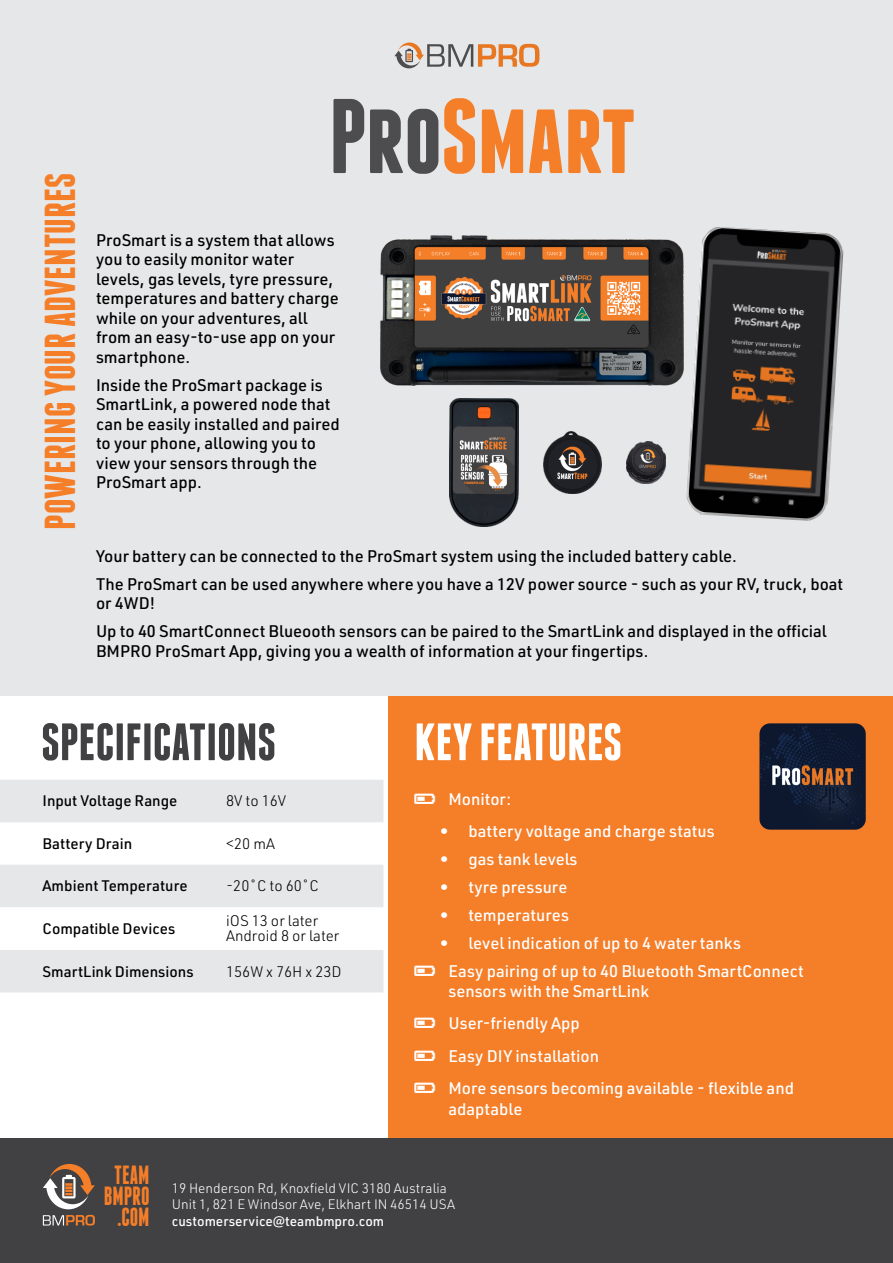
<style>
.page{position:relative;width:893px;height:1263px;background:#fff}
.page>*{position:absolute;margin:0;border:0;box-sizing:border-box;transform-origin:0 0}
.t1{font:700 105.9px "Franchise";letter-spacing:-.01em;color:#f57e29}
.t2{font:700 52.5px "Franchise";color:#414042}
.t3{font:700 52.5px "Franchise";color:#fff}
.t4{font:700 43.05px "Franchise";color:#f57e29}
.t5{font:700 26.25px/21px "Franchise";color:#f57e29;text-align:center;scale:.9 1}
.t6{font:500 16.5px/19.5px "URWDIN";color:#000101}
.t7{font:500 16.5px/32.2px "URWDIN";color:#fff}
.t8{font:500 16.5px/19.5px "URWDIN";color:#000}
.t9{font:500 15px "URWDIN";color:#000}
.t10{font:300 15px/15px "URWDIN";color:#000}
.t11{font:300 13.5px/16.5px "URWDIN";color:#fff}
.t12{font:500 13.5px "URWDIN";color:#fff}
.s1{color:#4d4d4f}
</style>
<div class="page">
<svg style="left:0;top:780px;width:383px;height:212px;fill:#e6e7e8"></svg>
<div style="left:389px;top:695px;width:504px;height:479px;background:#f57e29"></div>
<div style="left:0;top:1138px;width:893px;height:125px;background:#414042"></div>
<div style="left:0;top:0;width:893px;height:695px;background:#e6e7e8"></div>
<svg style="left:394px;top:43px;width:145px;height:25px"></svg>
<svg style="left:43px;top:1215px;width:52px;height:10px"></svg>
<svg style="left:43px;top:1164px;width:52px;height:45px"></svg>
<img style="left:380px;top:235px;width:304px;height:151px">
<img style="left:449px;top:398px;width:69px;height:129px">
<img style="left:626px;top:442px;width:40px;height:42px">
<img style="left:543px;top:432px;width:58px;height:61px">
<img style="left:686px;top:227px;width:158px;height:294px">
<img style="left:759px;top:723px;width:107px;height:107px">
<h3 class="t4" style="left:40px;top:529px;width:358px;rotate:-90deg">POWERING YOUR ADVENTURES</h3>
<h1 class="t1" style="left:329px;top:87px;width:309px"><span class="s1">Pro</span>Smart</h1>
<p class="t8" style="left:96px;top:229px;width:244px">ProSmart is a system that allows you to easily monitor water levels, gas levels, tyre pressure, temperatures and battery charge while on your adventures, all from an easy-to-use app on your smartphone.</p>
<p class="t6" style="left:96px;top:374px;width:245px">Inside the ProSmart package is<br>SmartLink, a powered node that can be easily installed and paired to your phone, allowing you to view your sensors through the<br>ProSmart app.</p>
<p class="t6" style="left:96px;top:541px;width:749px;line-height:28px">Your battery can be connected to the ProSmart system using the included battery cable.<br>The ProSmart can be used anywhere where you have a 12V power source - such as your RV, truck, boat</p>
<p class="t6" style="left:96px;top:589px;width:732px;line-height:28px">or 4WD!<br>Up to 40 SmartConnect Blueooth sensors can be paired to the SmartLink and displayed in the official</p>
<p class="t6" style="left:96px;top:640px;width:554px">BMPRO ProSmart App, giving you a wealth of information at your fingertips.</p>
<h2 class="t2" style="left:41px;top:717px;width:236px">SPECIFICATIONS</h2>
<p class="t9" style="left:43px;top:791px;width:136px">Input Voltage Range</p>
<p class="t10" style="left:226px;top:793px;width:62px">8V to 16V</p>
<p class="t9" style="left:43px;top:833px;width:91px">Battery Drain</p>
<p class="t10" style="left:226px;top:836px;width:50px">&lt;20 mA</p>
<p class="t9" style="left:43px;top:876px;width:147px">Ambient Temperature</p>
<p class="t10" style="left:226px;top:878px;width:94px">-20˚C to 60˚C</p>
<p class="t9" style="left:43px;top:918px;width:134px">Compatible Devices</p>
<p class="t10" style="left:226px;top:913px;width:115px">iOS 13 or later<br>Android 8 or later</p>
<p class="t9" style="left:43px;top:961px;width:153px">SmartLink Dimensions</p>
<p class="t10" style="left:226px;top:963px;width:117px">156W x 76H x 23D</p>
<h2 class="t3" style="left:414px;top:717px;width:209px">KEY FEATURES</h2>
<p class="t7" style="left:448px;top:783px;width:64px">Monitor:</p>
<p class="t7" style="left:440px;top:815px;width:276px">• battery voltage and charge status</p>
<p class="t7" style="left:440px;top:843px;width:139px">• gas tank levels</p>
<p class="t7" style="left:440px;top:871px;width:129px">• tyre pressure</p>
<p class="t7" style="left:440px;top:899px;width:131px">• temperatures</p>
<p class="t7" style="left:448px;top:929px;width:357px;line-height:28px;text-indent:-9px">• level indication of up to 4 water tanks<br>Easy pairing of up to 40 Bluetooth SmartConnect</p>
<p class="t7" style="left:448px;top:974px;width:347px">sensors with the SmartLink<br>User-friendly App<br>Easy DIY installation<br>More sensors becoming available - flexible and</p>
<p class="t7" style="left:448px;top:1092px;width:76px">adaptable</p>
<h3 class="t5" style="left:104px;top:1164px;width:52px">TEAM<br>BMPRO .COM</h3>
<p class="t11" style="left:172px;top:1179px;width:285px">19 Henderson Rd, Knoxfield VIC 3180 Australia<br>Unit 1, 821 E Windsor Ave, Elkhart IN 46514 USA</p>
<p class="t12" style="left:172px;top:1212px;width:214px">customerservice@teambmpro.com</p>
</div>
